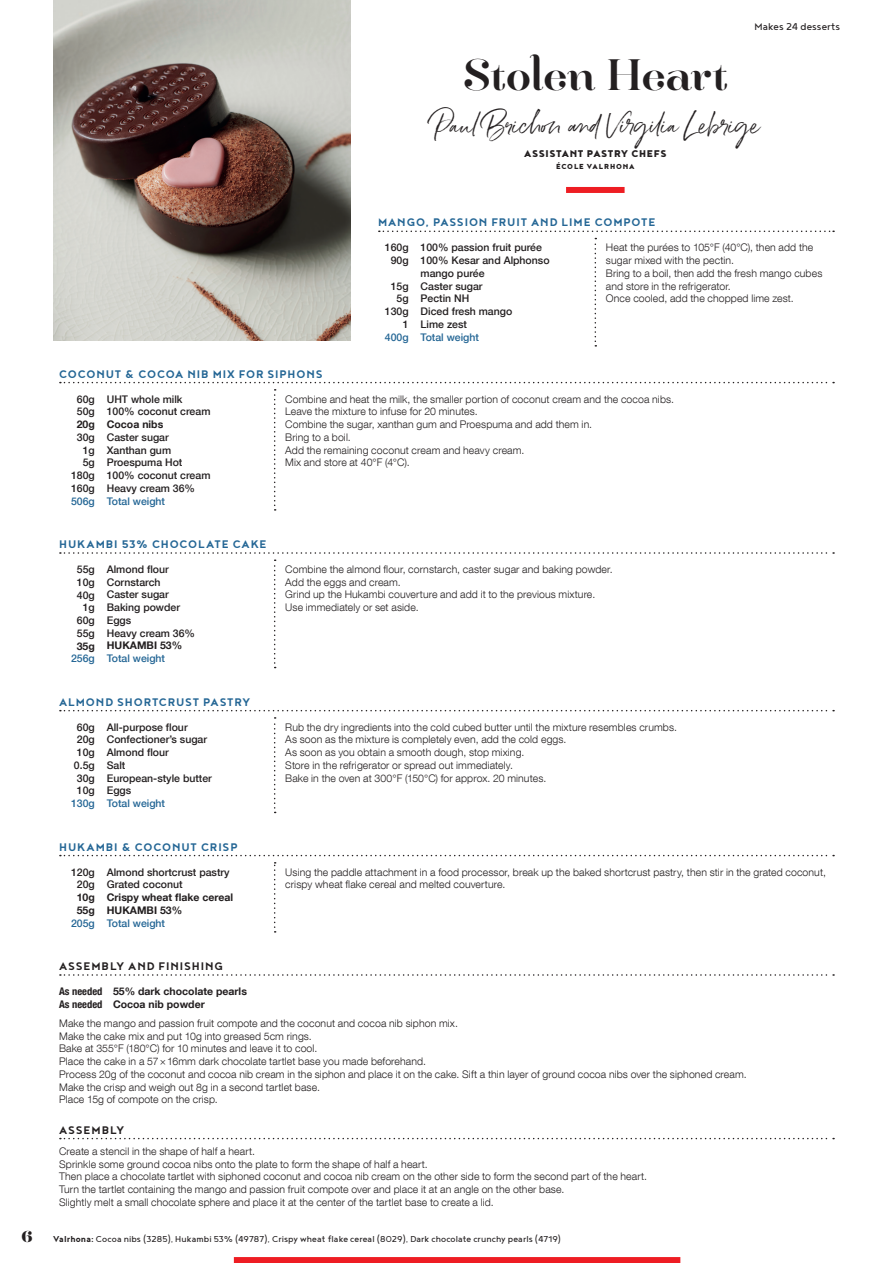
<style>
.page{position:relative;width:893px;height:1263px;background:#fff}
.page>*{position:absolute;margin:0;border:0;box-sizing:border-box;transform-origin:0 0}
.t1{font:37.5px "Hera Big";color:#231f20}
.t2{font:22.95px "Belluga";letter-spacing:-.005em;color:#231f20}
.t3{font:700 13.5px "Noyh Geometric";letter-spacing:.065em;color:#246695}
.t4{font:700 13.5px "Noyh Geometric";letter-spacing:.07em;color:#231f20}
.t5{font:700 13.5px "Hera Big";color:#231f20}
.t6{font:900 12px "Noyh Geometric";letter-spacing:.055em;color:#231f20}
.t7{font:12px "Noyh Geometric";letter-spacing:.01em;color:#231f20}
.t8{font:300 10.5px/12.8px "Helvetica Neue LT Com";letter-spacing:.01em;color:#231f20}
.t9{font:500 10.5px/12.8px "Helvetica Neue LT Com";color:#231f20}
.t10{font:700 10.5px/12.8px "Helvetica Neue LT Com";color:#231f20}
.t11{font:10.5px "Noyh Geometric";letter-spacing:.01em;color:#231f20}
.t12{font:500 10.5px "Helvetica Neue LT Com";color:#246695}
.t13{font:900 8.85px "Noyh Geometric";letter-spacing:.095em;color:#231f20}
.s1{font-stretch:condensed}
.s2{font-weight:700}
</style>
<div class="page">
<img style="left:53px;top:0;width:298px;height:340px">
<svg style="left:595px;top:238px;width:1px;height:109px"></svg>
<svg style="left:379px;top:231px;width:455px;height:1px"></svg>
<svg style="left:274px;top:389px;width:2px;height:122px"></svg>
<svg style="left:60px;top:382px;width:774px;height:1px"></svg>
<svg style="left:60px;top:552px;width:774px;height:116px"></svg>
<svg style="left:274px;top:717px;width:2px;height:96px"></svg>
<svg style="left:60px;top:710px;width:774px;height:1px"></svg>
<svg style="left:274px;top:862px;width:2px;height:70px"></svg>
<svg style="left:60px;top:855px;width:774px;height:1px"></svg>
<svg style="left:60px;top:974px;width:774px;height:2px"></svg>
<svg style="left:60px;top:1138px;width:774px;height:1px"></svg>
<div style="left:566px;top:187px;width:59px;height:6px;background:#ee1d23"></div>
<div style="left:234px;top:1257px;width:446px;height:6px;background:#ee1d23"></div>
<h1 class="t1" style="left:463px;top:45px;width:266px">Stolen Heart</h1>
<p class="t7" style="left:754px;top:20px;width:87px">Makes 24 desserts</p>
<h2 class="t2" style="left:431px;top:112px;width:330px">Paul Brichon and Virgilia Lebrige</h2>
<p class="t6" style="left:524px;top:146px;width:144px">ASSISTANT PASTRY CHEFS</p>
<p class="t13" style="left:556px;top:161px;width:80px">ÉCOLE VALRHONA</p>
<p class="t3" style="left:378px;top:215px;width:279px">MANGO, PASSION FRUIT AND LIME COMPOTE</p>
<p class="t9" style="left:385px;top:241px;width:25px;text-align:center">160g<br>90g</p>
<p class="t9" style="left:385px;top:279px;width:25px;text-align:right">15g<br>5g<br>130g<br>1</p>
<p class="t12" style="left:385px;top:330px;width:25px">400g</p>
<p class="t8" style="left:606px;top:241px;width:218px">Heat the purées to 105°F (40°C), then add the sugar mixed with the pectin.<br>Bring to a boil, then add the fresh mango cubes and store in the refrigerator.<br>Once cooled, add the chopped lime zest.</p>
<p class="t9" style="left:421px;top:241px;width:130px">100% passion fruit purée<br>100% Kesar and Alphonso mango purée<br>Caster sugar<br>Pectin NH<br>Diced fresh mango<br>Lime zest</p>
<p class="t12" style="left:421px;top:330px;width:60px">Total weight</p>
<p class="t3" style="left:59px;top:366px;width:265px">COCONUT &amp; COCOA NIB MIX FOR SIPHONS</p>
<p class="t9" style="left:77px;top:392px;width:19px">60g<br>50g</p>
<p class="t10" style="left:77px;top:418px;width:20px">20g</p>
<p class="t9" style="left:71px;top:431px;width:25px;text-align:right">30g<br>1g<br>5g<br>180g<br>160g</p>
<p class="t12" style="left:71px;top:494px;width:25px">506g</p>
<p class="t8" style="left:285px;top:392px;width:390px">Combine and heat the milk, the smaller portion of coconut cream and the cocoa nibs.<br>Leave the mixture to infuse for 20 minutes.<br>Combine the sugar, xanthan gum and Proespuma and add them in.<br>Bring to a boil.<br>Add the remaining coconut cream and heavy cream.<br>Mix and store at 40°F (4°C).</p>
<p class="t9" style="left:107px;top:392px;width:105px">UHT whole milk<br>100% coconut cream</p>
<p class="t10" style="left:107px;top:418px;width:58px">Cocoa nibs</p>
<p class="t9" style="left:107px;top:431px;width:105px">Caster sugar<br>Xanthan gum<br>Proespuma Hot<br>100% coconut cream<br>Heavy cream 36%</p>
<p class="t12" style="left:107px;top:494px;width:60px">Total weight</p>
<p class="t3" style="left:59px;top:536px;width:209px">HUKAMBI 53% CHOCOLATE CAKE</p>
<p class="t9" style="left:77px;top:563px;width:19px;text-align:center">55g<br>10g<br>40g<br>1g<br>60g<br>55g</p>
<p class="t10" style="left:77px;top:639px;width:20px">35g</p>
<p class="t12" style="left:71px;top:652px;width:25px">256g</p>
<p class="t9" style="left:107px;top:563px;width:90px">Almond flour<br>Cornstarch<br>Caster sugar<br>Baking powder<br>Eggs<br>Heavy cream 36%</p>
<p class="t10" style="left:107px;top:639px;width:77px">HUKAMBI 53%</p>
<p class="t12" style="left:107px;top:652px;width:60px">Total weight</p>
<p class="t3" style="left:59px;top:694px;width:192px">ALMOND SHORTCRUST PASTRY</p>
<p class="t9" style="left:74px;top:720px;width:22px;text-align:justify">60g 20g 10g 0.5g 30g 10g</p>
<p class="t12" style="left:71px;top:797px;width:25px">130g</p>
<p class="t9" style="left:107px;top:720px;width:107px">All-purpose flour<br>Confectioner’s sugar<br>Almond flour<br>Salt<br>European-style butter<br>Eggs</p>
<p class="t12" style="left:107px;top:797px;width:60px">Total weight</p>
<p class="t3" style="left:59px;top:839px;width:180px">HUKAMBI &amp; COCONUT CRISP</p>
<p class="t9" style="left:71px;top:865px;width:25px;text-align:center">120g<br>20g</p>
<p class="t10" style="left:77px;top:891px;width:20px">10g<br>55g</p>
<p class="t12" style="left:71px;top:916px;width:25px">205g</p>
<p class="t9" style="left:107px;top:865px;width:124px">Almond shortcrust pastry<br>Grated coconut</p>
<p class="t10" style="left:107px;top:891px;width:128px">Crispy wheat flake cereal<br>HUKAMBI 53%</p>
<p class="t12" style="left:107px;top:916px;width:60px">Total weight</p>
<p class="t8" style="left:285px;top:563px;width:329px">Combine the almond flour, cornstarch, caster sugar and baking powder.<br>Add the eggs and cream.<br>Grind up the Hukambi couverture and add it to the previous mixture.<br>Use immediately or set aside.</p>
<p class="t8" style="left:285px;top:720px;width:393px">Rub the dry ingredients into the cold cubed butter until the mixture resembles crumbs.<br>As soon as the mixture is completely even, add the cold eggs.<br>As soon as you obtain a smooth dough, stop mixing.<br>Store in the refrigerator or spread out immediately.<br>Bake in the oven at 300°F (150°C) for approx. 20 minutes.</p>
<p class="t8" style="left:285px;top:865px;width:542px">Using the paddle attachment in a food processor, break up the baked shortcrust pastry, then stir in the grated coconut, crispy wheat flake cereal and melted couverture.</p>
<p class="t4" style="left:59px;top:958px;width:166px">ASSEMBLY AND FINISHING</p>
<p class="t10" style="left:59px;top:984px;width:189px"><span class="s1">As needed</span> 55% dark chocolate pearls<br><span class="s1">As needed</span> Cocoa nib powder</p>
<p class="t8" style="left:59px;top:1016px;width:689px">Make the mango and passion fruit compote and the coconut and cocoa nib siphon mix.<br>Make the cake mix and put 10g into greased 5cm rings.<br>Bake at 355°F (180°C) for 10 minutes and leave it to cool.<br>Place the cake in a 57×16mm dark chocolate tartlet base you made beforehand.<br>Process 20g of the coconut and cocoa nib cream in the siphon and place it on the cake. Sift a thin layer of ground cocoa nibs over the siphoned cream.<br>Make the crisp and weigh out 8g in a second tartlet base.<br>Place 15g of compote on the crisp.</p>
<p class="t4" style="left:59px;top:1122px;width:67px">ASSEMBLY</p>
<p class="t8" style="left:59px;top:1144px;width:589px">Create a stencil in the shape of half a heart.<br>Sprinkle some ground cocoa nibs onto the plate to form the shape of half a heart.<br>Then place a chocolate tartlet with siphoned coconut and cocoa nib cream on the other side to form the second part of the heart.<br>Turn the tartlet containing the mango and passion fruit compote over and place it at an angle on the other base.<br>Slightly melt a small chocolate sphere and place it at the center of the tartlet base to create a lid.</p>
<p class="t5" style="left:21px;top:1225px;width:13px">6</p>
<p class="t11" style="left:53px;top:1233px;width:509px"><span class="s2">Valrhona:</span> Cocoa nibs (3285), Hukambi 53% (49787), Crispy wheat flake cereal (8029), Dark chocolate crunchy pearls (4719)</p>
</div>
